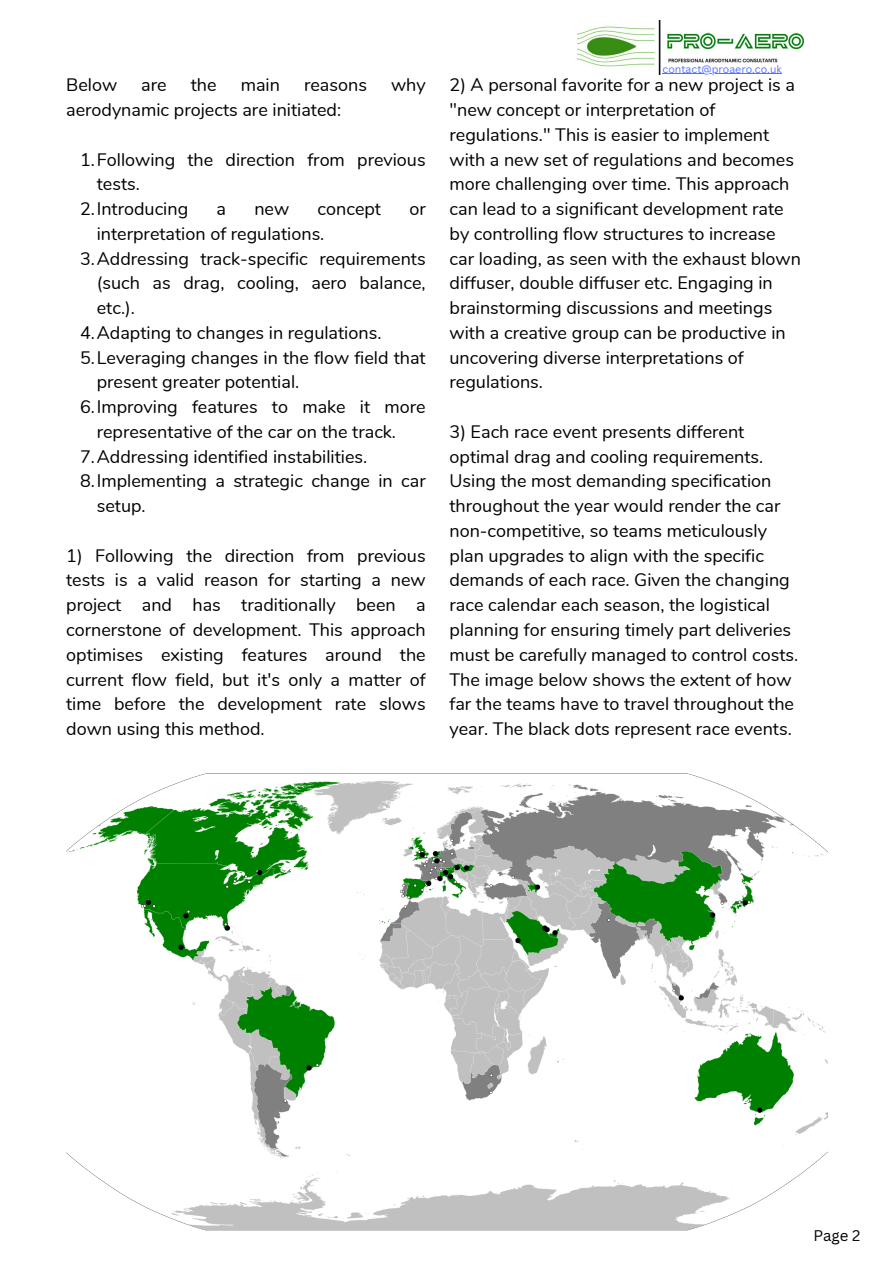
<style>
.page{position:relative;width:893px;height:1264px;background:#fff}
.page>*{position:absolute;margin:0;border:0;box-sizing:border-box;transform-origin:0 0}
.t1{font:18px/24.8px "Nunito";color:#000}
.t2{font:15px "Canva Sans";color:#000}
.t3{font:10.5px "Canva Sans";color:#5271ff}
</style>
<div class="page">
<img style="left:66px;top:773px;width:761px;height:457px">
<img style="left:577px;top:20px;width:226px;height:54px">
<hr style="left:662px;top:73px;width:119px;height:1px;background:#5271ff">
<p class="t1" style="left:66px;top:73px;width:52px">Below</p>
<p class="t1" style="left:141px;top:73px;width:27px">are</p>
<p class="t1" style="left:191px;top:73px;width:27px">the</p>
<p class="t1" style="left:241px;top:73px;width:41px">main</p>
<p class="t1" style="left:304px;top:73px;width:64px">reasons</p>
<p class="t1" style="left:391px;top:73px;width:36px">why</p>
<p class="t1" style="left:66px;top:98px;width:276px">aerodynamic projects are initiated:</p>
<p class="t1" style="left:97px;top:147px;width:330px;text-indent:-17px">1.Following the direction from previous tests.</p>
<p class="t1" style="left:80px;top:197px;width:110px">2.Introducing</p>
<p class="t1" style="left:216px;top:197px;width:11px">a</p>
<p class="t1" style="left:254px;top:197px;width:36px">new</p>
<p class="t1" style="left:317px;top:197px;width:65px">concept</p>
<p class="t1" style="left:409px;top:197px;width:18px">or</p>
<p class="t1" style="left:97px;top:221px;width:229px">interpretation of regulations.</p>
<p class="t1" style="left:97px;top:246px;width:330px;text-align:justify;text-indent:-17px">3.Addressing track-specific requirements (such as drag, cooling, aero balance, etc.).</p>
<p class="t1" style="left:80px;top:320px;width:303px">4.Adapting to changes in regulations.</p>
<p class="t1" style="left:97px;top:345px;width:330px;text-indent:-17px">5.Leveraging changes in the flow field that present greater potential.</p>
<p class="t1" style="left:97px;top:395px;width:330px;text-indent:-17px">6.Improving features to make it more representative of the car on the track.</p>
<h1 class="t1" style="left:80px;top:444px;width:289px">7.Addressing identified instabilities.</h1>
<p class="t1" style="left:97px;top:469px;width:330px;text-indent:-17px">8.Implementing a strategic change in car setup.</p>
<p class="t1" style="left:66px;top:543px;width:361px;text-align:justify">1) Following the direction from previous tests is a valid reason for starting a new project and has traditionally been a cornerstone of development. This approach optimises existing features around the current flow field, but it's only a matter of time before the development rate slows down using this method.</p>
<h1 class="t3" style="left:662px;top:61px;width:121px">contact@proaero.co.uk</h1>
<h1 class="t1" style="left:449px;top:73px;width:353px">2) A personal favorite for a new project is a "new concept or interpretation of regulations." This is easier to implement with a new set of regulations and becomes more challenging over time. This approach can lead to a significant development rate by controlling flow structures to increase car loading, as seen with the exhaust blown diffuser, double diffuser etc. Engaging in brainstorming discussions and meetings with a creative group can be productive in uncovering diverse interpretations of regulations.</h1>
<p class="t1" style="left:449px;top:419px;width:350px">3) Each race event presents different optimal drag and cooling requirements.<br>Using the most demanding specification throughout the year would render the car non-competitive, so teams meticulously plan upgrades to align with the specific demands of each race. Given the changing race calendar each season, the logistical planning for ensuring timely part deliveries must be carefully managed to control costs.<br>The image below shows the extent of how far the teams have to travel throughout the year. The black dots represent race events.</p>
<h2 class="t2" style="left:813px;top:1224px;width:48px">Page 2</h2>
</div>
